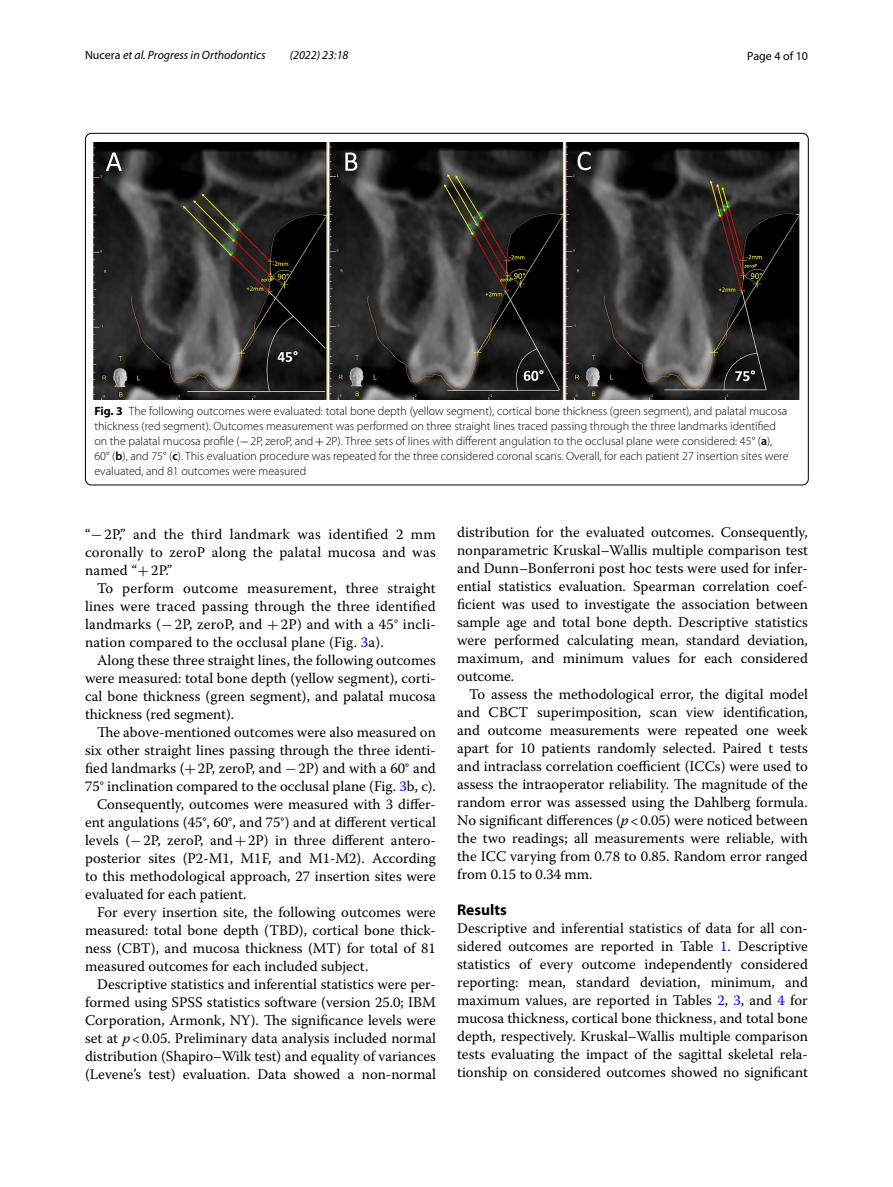
<style>
.page{position:relative;width:893px;height:1187px;background:#fff}
.page>*{position:absolute;margin:0;border:0;box-sizing:border-box;transform-origin:0 0}
.t1{font:700 15.45px "Myriad Pro";color:#000}
.t2{font:14.7px/18px "Warnock Pro";color:#000;text-align:justify}
.t3{font:300 12px/15px "Myriad Pro";color:#000}
.t4{font:italic 12px "Myriad Pro";color:#000}
.t5{font:12px "Myriad Pro";color:#000}
.s1{font-style:normal}
.s2{font-weight:700}
.s3{font-family:"MTSY";font-weight:400}
.s4{font-weight:600}
.s5{font-family:"MTSY"}
.s6{color:#00f}
.s7{font-style:italic}
</style>
<div class="page">
<img style="left:94px;top:142px;width:706px;height:258px">
<p class="t4" style="left:85px;top:48px;width:182px"><span class="s1">Nucera</span> et al. Progress in Orthodontics</p>
<p class="t4" style="left:290px;top:48px;width:60px">(2022) 23:18</p>
<p class="t5" style="left:747px;top:48px;width:62px">Page 4 of 10</p>
<p class="t3" style="left:94px;top:404px;width:696px"><span class="s2">Fig. 3</span> The following outcomes were evaluated: total bone depth (yellow segment), cortical bone thickness (green segment), and palatal mucosa thickness (red segment). Outcomes measurement was performed on three straight lines traced passing through the three landmarks identified on the palatal mucosa profile (<span class="s3">−</span>2P, zeroP, and<span class="s3">+</span>2P). Three sets of lines with different angulation to the occlusal plane were considered: 45° (<span class="s4">a</span>), 60° (<span class="s4">b</span>), and 75° (<span class="s4">c</span>). This evaluation procedure was repeated for the three considered coronal scans. Overall, for each patient 27 insertion sites were evaluated, and 81 outcomes were measured</p>
<p class="t2" style="left:85px;top:524px;width:352px">“<span class="s5">−</span>2P,” and the third landmark was identified 2 mm coronally to zeroP along the palatal mucosa and was named “<span class="s5">+</span>2P.”</p>
<p class="t2" style="left:85px;top:578px;width:352px;text-indent:12px">To perform outcome measurement, three straight lines were traced passing through the three identified landmarks (<span class="s5">−</span>2P, zeroP, and <span class="s5">+</span>2P) and with a 45° incli&shy;nation compared to the occlusal plane (Fig. <span class="s6">3</span>a).</p>
<p class="t2" style="left:85px;top:650px;width:352px;text-indent:12px">Along these three straight lines, the following outcomes were measured: total bone depth (yellow segment), corti&shy;cal bone thickness (green segment), and palatal mucosa thickness (red segment).</p>
<p class="t2" style="left:97px;top:722px;width:340px">The above-mentioned outcomes were also measured on</p>
<p class="t2" style="left:85px;top:740px;width:352px">six other straight lines passing through the three identi-</p>
<p class="t2" style="left:85px;top:758px;width:352px">fied landmarks (<span class="s5">+</span>2P, zeroP, and <span class="s5">−</span>2P) and with a 60° and</p>
<p class="t2" style="left:85px;top:776px;width:352px">75° inclination compared to the occlusal plane (Fig. <span class="s6">3</span>b, c).</p>
<p class="t2" style="left:97px;top:794px;width:340px">Consequently, outcomes were measured with 3 differ-</p>
<p class="t2" style="left:85px;top:812px;width:352px">ent angulations (45°, 60°, and 75°) and at different vertical</p>
<p class="t2" style="left:85px;top:830px;width:352px">levels (<span class="s5">−</span>2P, zeroP, and<span class="s5">+</span>2P) in three different antero-</p>
<p class="t2" style="left:85px;top:848px;width:352px">posterior sites (P2-M1, M1F, and M1-M2). According</p>
<p class="t2" style="left:85px;top:866px;width:352px">to this methodological approach, 27 insertion sites were</p>
<p class="t2" style="left:85px;top:884px;width:163px">evaluated for each patient.</p>
<p class="t2" style="left:97px;top:902px;width:340px">For every insertion site, the following outcomes were</p>
<p class="t2" style="left:85px;top:920px;width:352px">measured: total bone depth (TBD), cortical bone thick-</p>
<p class="t2" style="left:85px;top:938px;width:352px">ness (CBT), and mucosa thickness (MT) for total of 81</p>
<p class="t2" style="left:85px;top:956px;width:285px">measured outcomes for each included subject.</p>
<p class="t2" style="left:97px;top:974px;width:340px">Descriptive statistics and inferential statistics were per-</p>
<p class="t2" style="left:85px;top:992px;width:352px">formed using SPSS statistics software (version 25.0; IBM</p>
<p class="t2" style="left:85px;top:1010px;width:352px">Corporation, Armonk, NY). The significance levels were</p>
<p class="t2" style="left:85px;top:1028px;width:352px">set at <span class="s7">p</span>&lt;0.05. Preliminary data analysis included normal</p>
<p class="t2" style="left:85px;top:1046px;width:352px">distribution (Shapiro–Wilk test) and equality of variances</p>
<p class="t2" style="left:85px;top:1064px;width:352px">(Levene’s test) evaluation. Data showed a non-normal</p>
<p class="t2" style="left:457px;top:522px;width:352px">distribution for the evaluated outcomes. Consequently, nonparametric Kruskal–Wallis multiple comparison test and Dunn–Bonferroni post hoc tests were used for infer&shy;ential statistics evaluation. Spearman correlation coef&shy;ficient was used to investigate the association between sample age and total bone depth. Descriptive statistics were performed calculating mean, standard deviation, maximum, and minimum values for each considered outcome.</p>
<p class="t2" style="left:457px;top:684px;width:352px;text-indent:12px">To assess the methodological error, the digital model and CBCT superimposition, scan view identification, and outcome measurements were repeated one week apart for 10 patients randomly selected. Paired t tests and intraclass correlation coefficient (ICCs) were used to assess the intraoperator reliability. The magnitude of the random error was assessed using the Dahlberg formula.<br>No significant differences (<span class="s7">p</span>&lt;0.05) were noticed between the two readings; all measurements were reliable, with the ICC varying from 0.78 to 0.85. Random error ranged from 0.15 to 0.34 mm.</p>
<p class="t1" style="left:457px;top:899px;width:51px">Results</p>
<p class="t2" style="left:457px;top:918px;width:352px">Descriptive and inferential statistics of data for all con&shy;sidered outcomes are reported in Table <span class="s6">1</span>. Descriptive statistics of every outcome independently considered reporting: mean, standard deviation, minimum, and maximum values, are reported in Tables <span class="s6">2</span>, <span class="s6">3</span>, and <span class="s6">4</span> for mucosa thickness, cortical bone thickness, and total bone depth, respectively. Kruskal–Wallis multiple comparison tests evaluating the impact of the sagittal skeletal rela&shy;tionship on considered outcomes showed no significant</p>
</div>
